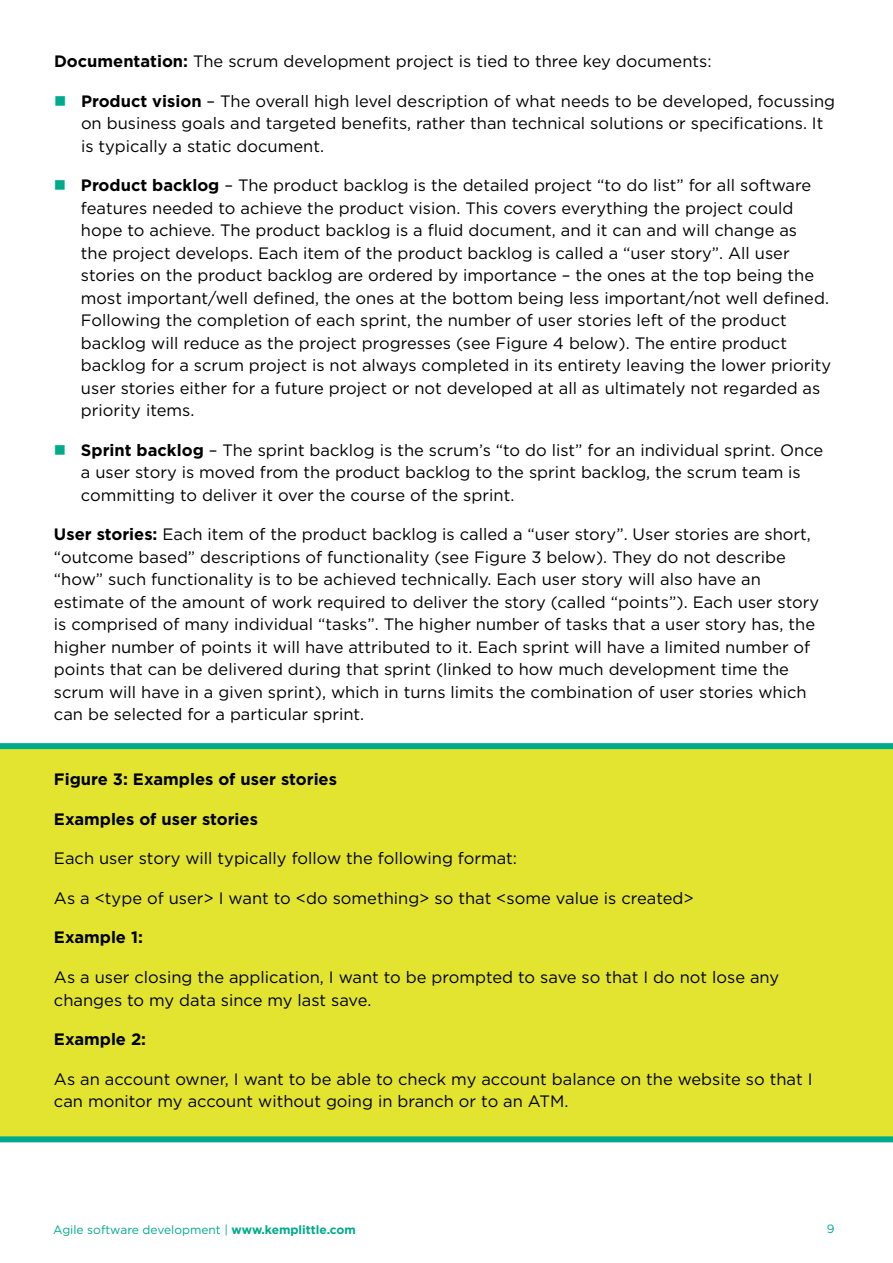
<style>
.page{position:relative;width:893px;height:1263px;background:#fff}
.page>*{position:absolute;margin:0;border:0;box-sizing:border-box;transform-origin:0 0}
.t1{font:16.5px/22.5px "Gotham";color:#000}
.t2{font:700 16.5px "Gotham";color:#000}
.t3{font:12px "Gotham";color:#00ab8b}
.s1{font-weight:700}
</style>
<div class="page">
<div style="left:0;top:743px;width:893px;height:399px;background:#e2e430"></div>
<p class="t1" style="left:54px;top:50px;width:659px"><span class="s1">Documentation:</span> The scrum development project is tied to three key documents:</p>
<p class="t1" style="left:81px;top:89px;width:756px"><span class="s1">Product vision</span> – The overall high level description of what needs to be developed, focussing on business goals and targeted benefits, rather than technical solutions or specifications. It is typically a static document.</p>
<p class="t1" style="left:81px;top:174px;width:752px"><span class="s1">Product backlog</span> – The product backlog is the detailed project “to do list” for all software features needed to achieve the product vision. This covers everything the project could hope to achieve. The product backlog is a fluid document, and it can and will change as<br>the project develops. Each item of the product backlog is called a “user story”. All user stories on the product backlog are ordered by importance – the ones at the top being the most important/well defined, the ones at the bottom being less important/not well defined.<br>Following the completion of each sprint, the number of user stories left of the product backlog will reduce as the project progresses (see Figure 4 below). The entire product backlog for a scrum project is not always completed in its entirety leaving the lower priority user stories either for a future project or not developed at all as ultimately not regarded as priority items.</p>
<p class="t1" style="left:81px;top:438px;width:744px"><span class="s1">Sprint backlog</span> – The sprint backlog is the scrum’s “to do list” for an individual sprint. Once a user story is moved from the product backlog to the sprint backlog, the scrum team is committing to deliver it over the course of the sprint.</p>
<p class="t1" style="left:54px;top:523px;width:767px"><span class="s1">User stories:</span> Each item of the product backlog is called a “user story”. User stories are short, “outcome based” descriptions of functionality (see Figure 3 below). They do not describe “how” such functionality is to be achieved technically. Each user story will also have an estimate of the amount of work required to deliver the story (called “points”). Each user story is comprised of many individual “tasks”. The higher number of tasks that a user story has, the higher number of points it will have attributed to it. Each sprint will have a limited number of points that can be delivered during that sprint (linked to how much development time the scrum will have in a given sprint), which in turns limits the combination of user stories which can be selected for a particular sprint.</p>
<p class="t2" style="left:54px;top:769px;width:285px">Figure 3: Examples of user stories</p>
<p class="t2" style="left:54px;top:808px;width:206px">Examples of user stories</p>
<p class="t1" style="left:54px;top:847px;width:465px">Each user story will typically follow the following format:</p>
<p class="t1" style="left:54px;top:886px;width:641px">As a &lt;type of user&gt; I want to &lt;do something&gt; so that &lt;some value is created&gt;</p>
<p class="t2" style="left:54px;top:927px;width:90px">Example 1:</p>
<p class="t1" style="left:54px;top:965px;width:727px">As a user closing the application, I want to be prompted to save so that I do not lose any changes to my data since my last save.</p>
<p class="t2" style="left:54px;top:1028px;width:94px">Example 2:</p>
<p class="t1" style="left:54px;top:1067px;width:760px">As an account owner, I want to be able to check my account balance on the website so that I can monitor my account without going in branch or to an ATM.</p>
<p class="t3" style="left:53px;top:1222px;width:304px">Agile software development | <span class="s1">www.kemplittle.com</span></p>
<p class="t3" style="left:827px;top:1221px;width:9px">9</p>
</div>
